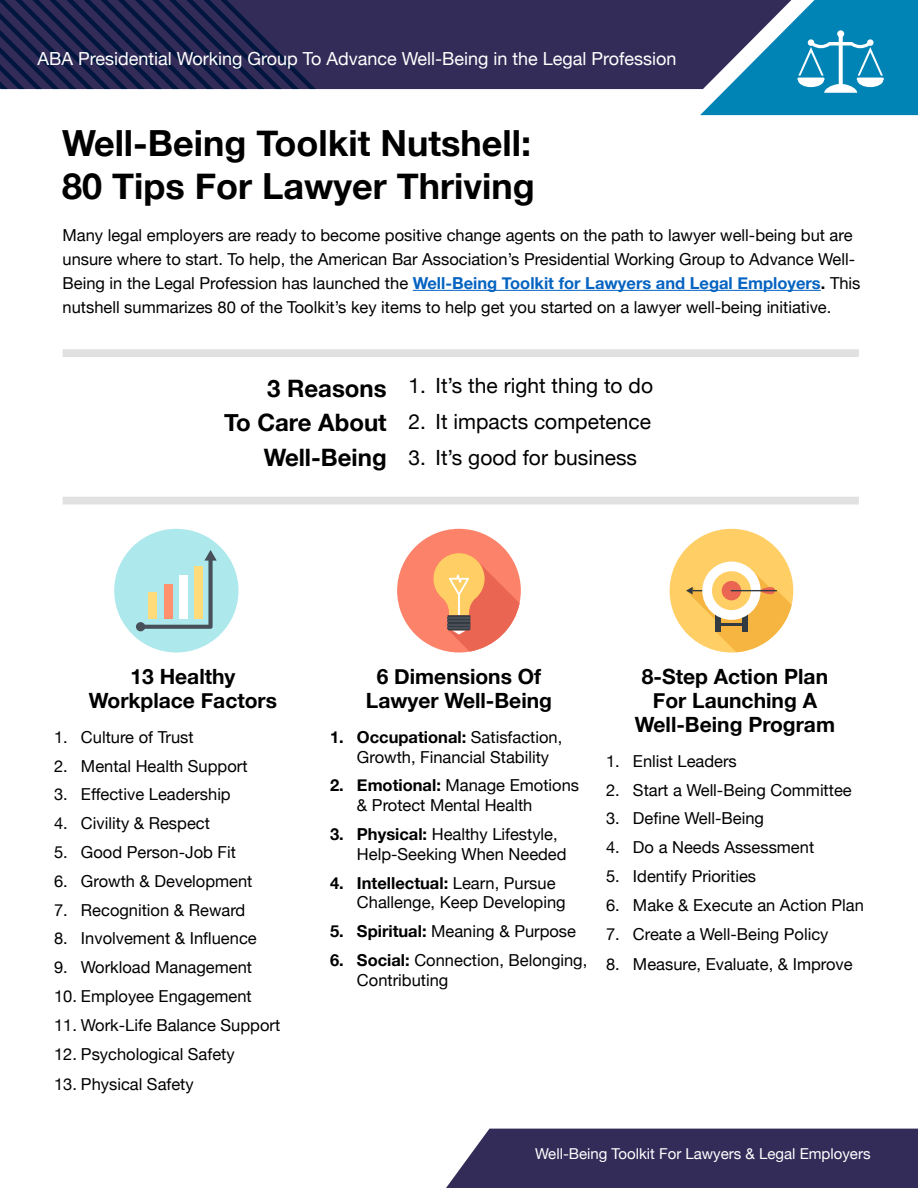
<style>
.page{position:relative;width:918px;height:1188px;background:#fff}
.page>*{position:absolute;margin:0;border:0;box-sizing:border-box;transform-origin:0 0}
.t1{font:700 36px/43.5px "Helvetica Neue";color:#000}
.t2{font:700 24px/34.5px "Helvetica Neue";color:#000;text-align:right}
.t3{font:700 21px/24px "Helvetica Neue";color:#000;text-align:center}
.t4{font:21px "Helvetica Neue";color:#000}
.t5{font:18px "Helvetica Neue";color:#fff}
.t6{font:16.5px/19.8px "Helvetica Neue";color:#000}
.t7{font:15px "Helvetica Neue";color:#fff}
.s1{font-weight:700;color:#0563c1}
.s2{font-weight:700}
</style>
<div class="page">
<div style="left:446px;top:1129px;width:472px;height:59px;background:#332c58"></div>
<div style="left:507px;top:0;width:193px;height:89px;background:#332c58"></div>
<svg style="left:0;top:0;width:507px;height:89px;background:#282752"></svg>
<hr style="left:413px;top:290px;width:408px;height:1px;background:#0563c1">
<div style="left:670px;top:529px;width:123px;height:124px;background:#ffcf66;border-radius:50%"></div>
<svg style="left:686px;top:561px;width:106px;height:91px"></svg>
<div style="left:114px;top:529px;width:124px;height:124px;background:#ade8ed;border-radius:50%"></div>
<svg style="left:136px;top:550px;width:81px;height:81px"></svg>
<div style="left:194px;top:566px;width:9px;height:53px;background:#ffdb7a"></div>
<div style="left:179px;top:575px;width:9px;height:44px;background:#fff"></div>
<div style="left:164px;top:584px;width:8px;height:35px;background:#ff916e"></div>
<div style="left:149px;top:593px;width:8px;height:26px;background:#ffdb7a"></div>
<div style="left:397px;top:529px;width:124px;height:124px;background:#fc8269;border-radius:50%"></div>
<svg style="left:433px;top:553px;width:87px;height:99px"></svg>
<hr style="left:448px;top:627px;width:22px;height:2px;background:#4a4f57">
<div style="left:63px;top:350px;width:795px;height:6px;background:#e1e1e1"></div>
<div style="left:63px;top:497px;width:795px;height:7px;background:#e1e1e1"></div>
<svg style="left:700px;top:0;width:218px;height:115px;background:#2e86b0"></svg>
<p class="t5" style="left:38px;top:46px;width:641px">ABA Presidential Working Group To Advance Well-Being in the Legal Profession</p>
<h1 class="t1" style="left:62px;top:122px;width:474px">Well-Being Toolkit Nutshell:<br>80 Tips For Lawyer Thriving</h1>
<p class="t6" style="left:63px;top:224px;width:800px;line-height:24px">Many legal employers are ready to become positive change agents on the path to lawyer well-being but are unsure where to start. To help, the American Bar Association’s Presidential Working Group to Advance Well-Being in the Legal Profession has launched the <span class="s1">Well-Being Toolkit for Lawyers and Legal Employers</span><span class="s2">.</span> This nutshell summarizes 80 of the Toolkit’s key items to help get you started on a lawyer well-being initiative.</p>
<h2 class="t2" style="left:224px;top:372px;width:164px">3 Reasons<br>To Care About<br>Well-Being</h2>
<p class="t4" style="left:409px;top:371px;width:246px">1. It’s the right thing to do</p>
<p class="t4" style="left:409px;top:407px;width:244px">2. It impacts competence</p>
<p class="t4" style="left:409px;top:442px;width:230px">3. It’s good for business</p>
<p class="t3" style="left:89px;top:665px;width:190px">13 Healthy<br>Workplace Factors</p>
<p class="t6" style="left:54px;top:728px;width:141px">1. Culture of Trust</p>
<p class="t6" style="left:54px;top:757px;width:195px">2. Mental Health Support</p>
<p class="t6" style="left:54px;top:786px;width:178px">3. Effective Leadership</p>
<p class="t6" style="left:54px;top:814px;width:157px">4. Civility &amp; Respect</p>
<p class="t6" style="left:54px;top:843px;width:183px">5. Good Person-Job Fit</p>
<p class="t6" style="left:54px;top:872px;width:200px">6. Growth &amp; Development</p>
<p class="t6" style="left:54px;top:901px;width:193px">7. Recognition &amp; Reward</p>
<p class="t6" style="left:54px;top:930px;width:204px">8. Involvement &amp; Influence</p>
<p class="t6" style="left:54px;top:958px;width:200px">9. Workload Management</p>
<p class="t6" style="left:54px;top:987px;width:199px">10. Employee Engagement</p>
<p class="t6" style="left:54px;top:1016px;width:228px">11. Work-Life Balance Support</p>
<p class="t6" style="left:54px;top:1045px;width:182px">12. Psychological Safety</p>
<p class="t6" style="left:54px;top:1075px;width:141px">13. Physical Safety</p>
<p class="t3" style="left:366px;top:665px;width:188px">6 Dimensions Of<br>Lawyer Well-Being</p>
<p class="t6" style="left:357px;top:728px;width:207px;text-indent:-27px"><span class="s2">1. Occupational:</span> Satisfaction,<br>Growth, Financial Stability</p>
<p class="t6" style="left:357px;top:777px;width:224px;text-indent:-27px"><span class="s2">2. Emotional:</span> Manage Emotions &amp; Protect Mental Health</p>
<p class="t6" style="left:357px;top:825px;width:211px;text-indent:-27px"><span class="s2">3. Physical:</span> Healthy Lifestyle,<br>Help-Seeking When Needed</p>
<p class="t6" style="left:357px;top:874px;width:210px;text-indent:-27px"><span class="s2">4. Intellectual:</span> Learn, Pursue<br>Challenge, Keep Developing</p>
<p class="t6" style="left:330px;top:922px;width:248px"><span class="s2">5. Spiritual:</span> Meaning &amp; Purpose</p>
<p class="t6" style="left:357px;top:951px;width:232px;text-indent:-27px"><span class="s2">6. Social:</span> Connection, Belonging,<br>Contributing</p>
<p class="t3" style="left:635px;top:665px;width:202px">8-Step Action Plan<br>For Launching A<br>Well-Being Program</p>
<p class="t6" style="left:606px;top:752px;width:132px">1. Enlist Leaders</p>
<p class="t6" style="left:606px;top:781px;width:247px">2. Start a Well-Being Committee</p>
<p class="t6" style="left:606px;top:810px;width:160px">3. Define Well-Being</p>
<p class="t6" style="left:606px;top:838px;width:210px">4. Do a Needs Assessment</p>
<p class="t6" style="left:606px;top:867px;width:152px">5. Identify Priorities</p>
<p class="t6" style="left:606px;top:896px;width:259px">6. Make &amp; Execute an Action Plan</p>
<p class="t6" style="left:606px;top:925px;width:224px">7. Create a Well-Being Policy</p>
<p class="t6" style="left:606px;top:955px;width:248px">8. Measure, Evaluate, &amp; Improve</p>
<p class="t7" style="left:535px;top:1142px;width:337px">Well-Being Toolkit For Lawyers &amp; Legal Employers</p>
</div>
